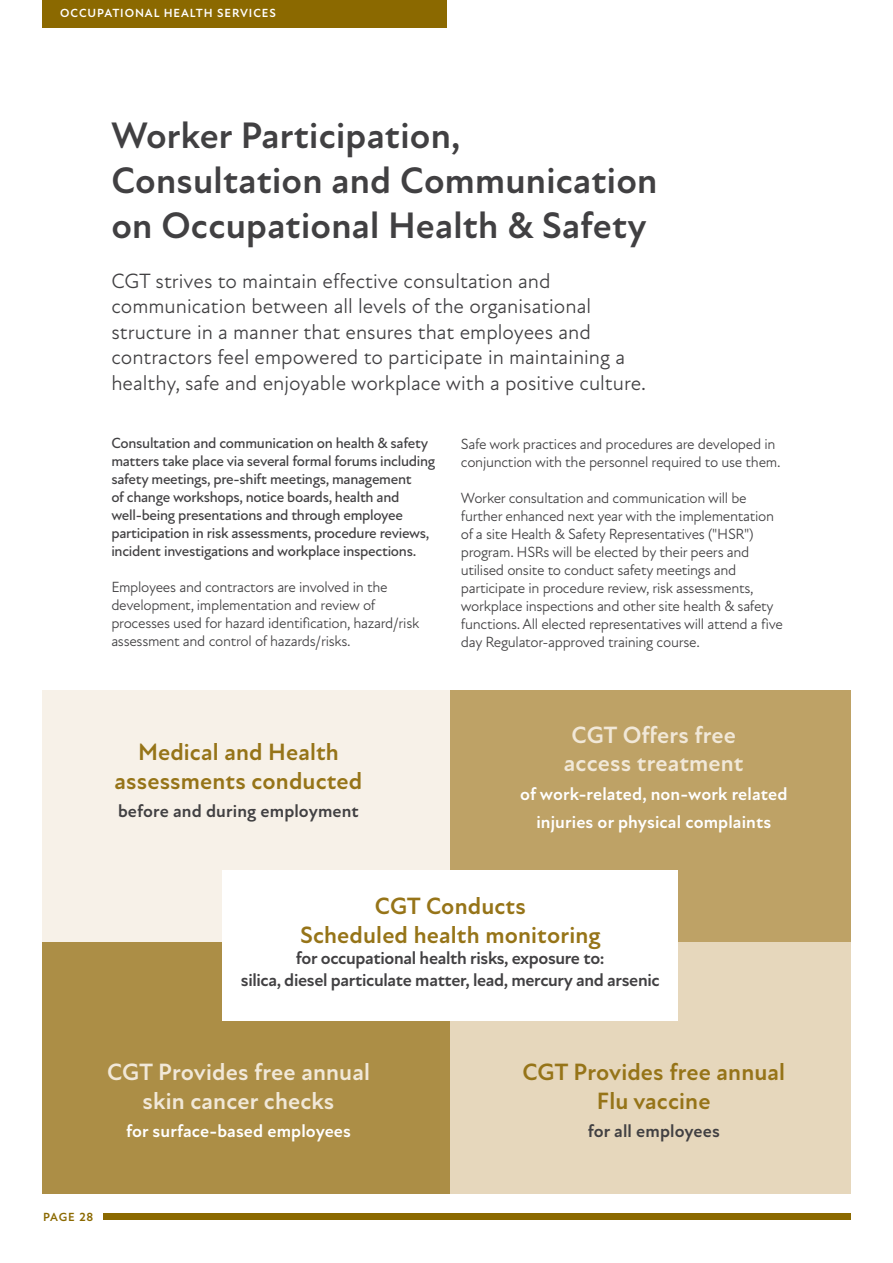
<style>
.page{position:relative;width:893px;height:1263px;background:#fff}
.page>*{position:absolute;margin:0;border:0;box-sizing:border-box;transform-origin:0 0}
.t1{font:700 37.5px/45px "Atten New";letter-spacing:.005em;color:#414042}
.t2{font:700 24px/28.8px "Atten New";letter-spacing:.005em;color:#967418;text-align:center}
.t3{font:700 24px/28.8px "Atten New";letter-spacing:.005em;color:#f1e8d8;text-align:center}
.t4{font:21px/25.5px "Atten New";color:#414042}
.t5{font:700 18px/21.6px "Atten New";letter-spacing:-.02em;color:#414042;text-align:center}
.t6{font:700 18px/28.5px "Atten New";letter-spacing:.005em;color:#fff;text-align:center}
.t7{font:700 18px "Atten New";letter-spacing:.005em;color:#414042}
.t8{font:15px/18px "Atten New";letter-spacing:-.02em;color:#414042}
.t9{font:500 15px/18px "Atten New";letter-spacing:-.02em;color:#414042}
.t10{font:700 12px "Atten New";letter-spacing:.075em;color:#fff}
.t11{font:700 12px "Atten New";letter-spacing:.065em;color:#8b6900}
</style>
<div class="page">
<div style="left:42px;top:0;width:405px;height:28px;background:#8b6900"></div>
<div style="left:43px;top:942px;width:412px;height:251px;background:#ac8e46"></div>
<div style="left:43px;top:691px;width:410px;height:251px;background:#f7f1e8"></div>
<div style="left:450px;top:691px;width:400px;height:251px;background:#bea266"></div>
<div style="left:450px;top:942px;width:400px;height:251px;background:#e6d7bc"></div>
<div style="left:223px;top:870px;width:455px;height:151px;background:#fff"></div>
<hr style="left:892px;top:0;width:1px;height:437px;background:#c4aa71">
<div style="left:104px;top:1214px;width:747px;height:6px;background:#8b6900"></div>
<p class="t10" style="left:60px;top:6px;width:217px">OCCUPATIONAL HEALTH SERVICES</p>
<h1 class="t1" style="left:111px;top:114px;width:548px">Worker Participation,<br>Consultation and Communication on Occupational Health &amp; Safety</h1>
<p class="t4" style="left:111px;top:268px;width:536px">CGT strives to maintain effective consultation and communication between all levels of the organisational structure in a manner that ensures that employees and contractors feel empowered to participate in maintaining a healthy, safe and enjoyable workplace with a positive culture.</p>
<p class="t9" style="left:111px;top:434px;width:325px">Consultation and communication on health &amp; safety matters take place via several formal forums including safety meetings, pre-shift meetings, management<br>of change workshops, notice boards, health and well-being presentations and through employee participation in risk assessments, procedure reviews, incident investigations and workplace inspections.</p>
<p class="t8" style="left:111px;top:578px;width:309px">Employees and contractors are involved in the development, implementation and review of processes used for hazard identification, hazard/risk assessment and control of hazards/risks.</p>
<p class="t8" style="left:461px;top:435px;width:321px">Safe work practices and procedures are developed in conjunction with the personnel required to use them.</p>
<p class="t8" style="left:461px;top:489px;width:324px">Worker consultation and communication will be further enhanced next year with the implementation of a site Health &amp; Safety Representatives ("HSR") program. HSRs will be elected by their peers and utilised onsite to conduct safety meetings and participate in procedure review, risk assessments, workplace inspections and other site health &amp; safety functions. All elected representatives will attend a five day Regulator-approved training course.</p>
<h2 class="t2" style="left:115px;top:738px;width:249px">Medical and Health assessments conducted</h2>
<p class="t7" style="left:118px;top:800px;width:242px">before and during employment</p>
<h2 class="t3" style="left:564px;top:720px;width:181px">CGT Offers free access treatment</h2>
<p class="t6" style="left:520px;top:780px;width:269px">of work-related, non-work related injuries or physical complaints</p>
<h2 class="t2" style="left:300px;top:892px;width:302px">CGT Conducts<br>Scheduled health monitoring</h2>
<p class="t5" style="left:241px;top:948px;width:420px">for occupational health risks, exposure to:<br>silica, diesel particulate matter, lead, mercury and arsenic</p>
<h2 class="t3" style="left:107px;top:1058px;width:264px">CGT Provides free annual skin cancer checks</h2>
<p class="t6" style="left:126px;top:1117px;width:226px">for surface-based employees</p>
<p class="t11" style="left:43px;top:1210px;width:52px">PAGE 28</p>
<h2 class="t2" style="left:522px;top:1058px;width:264px">CGT Provides free annual<br>Flu vaccine</h2>
<p class="t7" style="left:588px;top:1120px;width:134px">for all employees</p>
</div>
